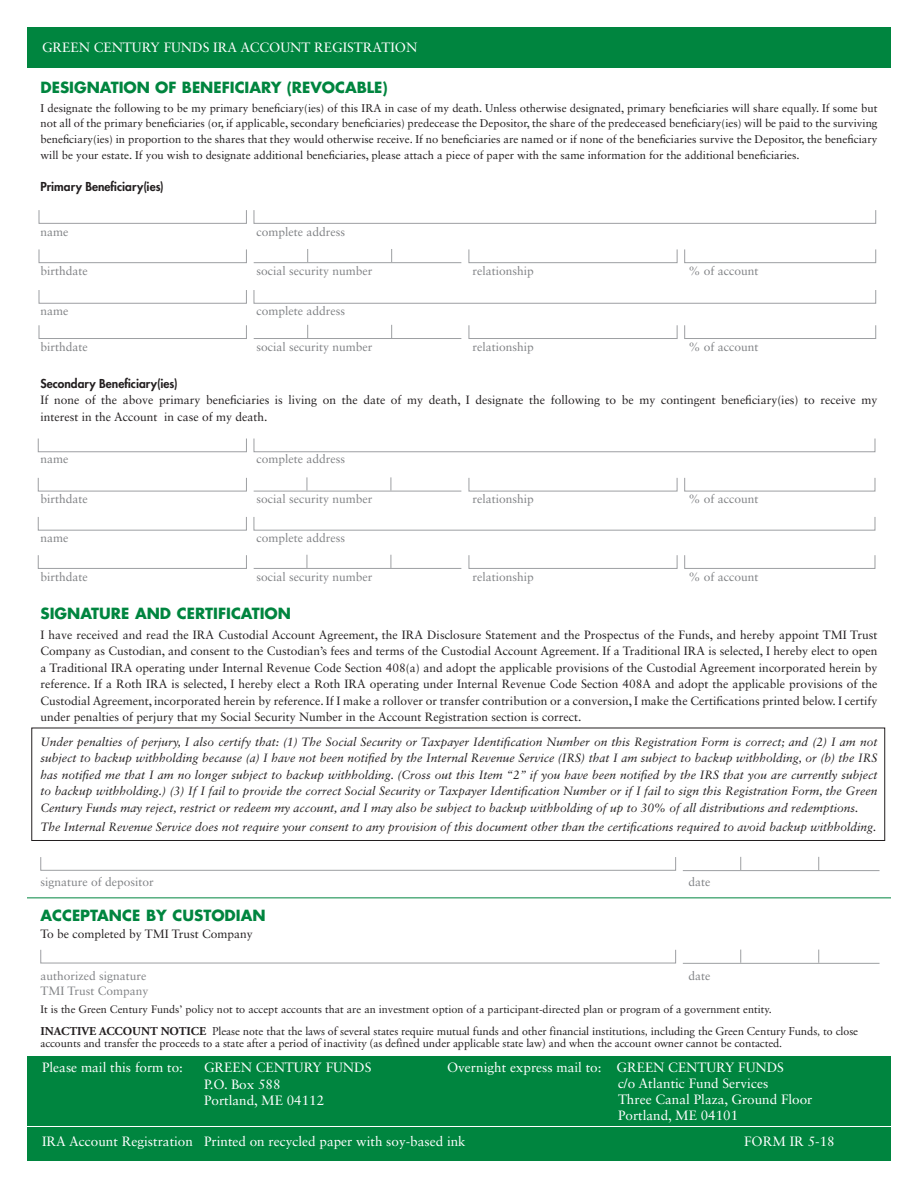
<style>
.page{position:relative;width:918px;height:1188px;background:#fff}
.page>*{position:absolute;margin:0;border:0;box-sizing:border-box;transform-origin:0 0}
.t1{font:700 15px "Futura Std";color:#00853f}
.t2{font:13.5px/15.8px "Sabon LT Std";color:#fff}
.t3{font:12px/16.5px "Sabon LT Std";color:#231f20}
.t4{font:italic 12px/16.5px "Sabon LT Std";color:#231f20;text-align:justify}
.t5{font:12px "Sabon LT Std";color:#808285}
.t6{font:12px/12px "Adobe Garamond Pro";color:#231f20}
.t7{font:800 12px "Futura Std";color:#231f20}
.t8{font:11.25px/15.5px "Sabon LT Std";color:#231f20;text-align:justify}
.t9{font:10.8px "Sabon LT Std";color:#231f20}
.s1{font-weight:700}
</style>
<div class="page">
<div style="left:27px;top:27px;width:864px;height:41px;background:#00853f"></div>
<div style="left:27px;top:1128px;width:864px;height:33px;background:#00853f"></div>
<hr style="left:683px;top:870px;width:197px;height:1px;background:#9d9fa2">
<svg style="left:740px;top:857px;width:1px;height:13px"></svg>
<svg style="left:818px;top:857px;width:1px;height:13px"></svg>
<div style="left:40px;top:857px;width:636px;height:14px;border:1px solid #9d9fa2"></div>
<hr style="left:683px;top:963px;width:197px;height:1px;background:#9d9fa2">
<svg style="left:740px;top:950px;width:1px;height:13px"></svg>
<svg style="left:818px;top:950px;width:1px;height:13px"></svg>
<div style="left:40px;top:950px;width:636px;height:13px;border:1px solid #9d9fa2"></div>
<hr style="left:27px;top:898px;width:864px;height:1px;background:#00853f">
<div style="left:31px;top:728px;width:854px;height:113px;border:1px solid #231f20"></div>
<div style="left:27px;top:1056px;width:864px;height:69px;background:#00853f"></div>
<div style="left:39px;top:210px;width:208px;height:14px;border:1px solid #9d9fa2"></div>
<div style="left:39px;top:249px;width:208px;height:14px;border:1px solid #9d9fa2"></div>
<div style="left:39px;top:290px;width:208px;height:14px;border:1px solid #9d9fa2"></div>
<div style="left:39px;top:325px;width:208px;height:14px;border:1px solid #9d9fa2"></div>
<div style="left:469px;top:249px;width:208px;height:14px;border:1px solid #9d9fa2"></div>
<div style="left:469px;top:325px;width:208px;height:14px;border:1px solid #9d9fa2"></div>
<div style="left:684px;top:325px;width:192px;height:14px;border:1px solid #9d9fa2"></div>
<div style="left:684px;top:249px;width:192px;height:14px;border:1px solid #9d9fa2"></div>
<div style="left:254px;top:210px;width:622px;height:14px;border:1px solid #9d9fa2"></div>
<div style="left:254px;top:290px;width:622px;height:14px;border:1px solid #9d9fa2"></div>
<hr style="left:254px;top:262px;width:207px;height:1px;background:#9d9fa2">
<svg style="left:307px;top:249px;width:1px;height:13px"></svg>
<svg style="left:391px;top:249px;width:1px;height:13px"></svg>
<hr style="left:254px;top:338px;width:207px;height:1px;background:#9d9fa2">
<svg style="left:307px;top:325px;width:1px;height:13px"></svg>
<svg style="left:391px;top:325px;width:1px;height:13px"></svg>
<div style="left:38px;top:438px;width:209px;height:14px;border:1px solid #9d9fa2"></div>
<div style="left:38px;top:478px;width:209px;height:13px;border:1px solid #9d9fa2"></div>
<div style="left:38px;top:555px;width:209px;height:14px;border:1px solid #9d9fa2"></div>
<div style="left:469px;top:478px;width:208px;height:13px;border:1px solid #9d9fa2"></div>
<div style="left:469px;top:555px;width:208px;height:14px;border:1px solid #9d9fa2"></div>
<div style="left:684px;top:555px;width:191px;height:14px;border:1px solid #9d9fa2"></div>
<div style="left:684px;top:478px;width:191px;height:13px;border:1px solid #9d9fa2"></div>
<div style="left:254px;top:438px;width:621px;height:14px;border:1px solid #9d9fa2"></div>
<hr style="left:254px;top:491px;width:207px;height:1px;background:#9d9fa2">
<svg style="left:307px;top:477px;width:1px;height:14px"></svg>
<svg style="left:391px;top:477px;width:1px;height:14px"></svg>
<hr style="left:254px;top:568px;width:207px;height:1px;background:#9d9fa2">
<svg style="left:307px;top:555px;width:1px;height:13px"></svg>
<svg style="left:391px;top:555px;width:1px;height:13px"></svg>
<p class="t2" style="left:42px;top:40px;width:377px">GREEN CENTURY FUNDS IRA ACCOUNT REGISTRATION</p>
<p class="t1" style="left:40px;top:78px;width:349px">DESIGNATION OF BENEFICIARY (REVOCABLE)</p>
<p class="t8" style="left:40px;top:100px;width:839px">I designate the following to be my primary beneficiary(ies) of this IRA in case of my death. Unless otherwise designated, primary beneficiaries will share equally. If some but not all of the primary beneficiaries (or, if applicable, secondary beneficiaries) predecease the Depositor, the share of the predeceased beneficiary(ies) will be paid to the surviving beneficiary(ies) in proportion to the shares that they would otherwise receive. If no beneficiaries are named or if none of the beneficiaries survive the Depositor, the beneficiary</p>
<p class="t8" style="left:40px;top:147px;width:761px">will be your estate. If you wish to designate additional beneficiaries, please attach a piece of paper with the same information for the additional beneficiaries.</p>
<p class="t7" style="left:40px;top:179px;width:125px">Primary Beneficiary(ies)</p>
<p class="t5" style="left:40px;top:224px;width:29px">name</p>
<p class="t5" style="left:256px;top:224px;width:90px">complete address</p>
<p class="t5" style="left:40px;top:264px;width:49px">birthdate</p>
<p class="t5" style="left:256px;top:264px;width:118px">social security number</p>
<p class="t5" style="left:472px;top:264px;width:63px">relationship</p>
<p class="t5" style="left:688px;top:264px;width:72px">% of account</p>
<p class="t5" style="left:40px;top:303px;width:29px">name</p>
<p class="t5" style="left:256px;top:303px;width:90px">complete address</p>
<p class="t5" style="left:40px;top:340px;width:49px">birthdate</p>
<p class="t5" style="left:256px;top:340px;width:118px">social security number</p>
<p class="t5" style="left:472px;top:340px;width:63px">relationship</p>
<p class="t5" style="left:688px;top:340px;width:72px">% of account</p>
<p class="t7" style="left:40px;top:376px;width:139px">Secondary Beneficiary(ies)</p>
<p class="t3" style="left:40px;top:392px;width:838px">If none of the above primary beneficiaries is living on the date of my death, I designate the following to be my contingent beneficiary(ies) to receive my interest in the Account in case of my death.</p>
<p class="t5" style="left:40px;top:452px;width:29px">name</p>
<p class="t5" style="left:256px;top:452px;width:90px">complete address</p>
<p class="t5" style="left:40px;top:491px;width:49px">birthdate</p>
<p class="t5" style="left:256px;top:491px;width:118px">social security number</p>
<p class="t5" style="left:472px;top:491px;width:63px">relationship</p>
<p class="t5" style="left:688px;top:491px;width:72px">% of account</p>
<p class="t5" style="left:40px;top:531px;width:29px">name</p>
<p class="t5" style="left:256px;top:531px;width:90px">complete address</p>
<p class="t5" style="left:40px;top:570px;width:49px">birthdate</p>
<p class="t5" style="left:256px;top:570px;width:118px">social security number</p>
<p class="t5" style="left:472px;top:570px;width:63px">relationship</p>
<p class="t5" style="left:688px;top:570px;width:72px">% of account</p>
<p class="t1" style="left:40px;top:604px;width:252px">SIGNATURE AND CERTIFICATION</p>
<p class="t3" style="left:40px;top:626px;width:839px;text-align:justify">I have received and read the IRA Custodial Account Agreement, the IRA Disclosure Statement and the Prospectus of the Funds, and hereby appoint TMI Trust Company as Custodian, and consent to the Custodian’s fees and terms of the Custodial Account Agreement. If a Traditional IRA is selected, I hereby elect to open a Traditional IRA operating under Internal Revenue Code Section 408(a) and adopt the applicable provisions of the Custodial Agreement incorporated herein by reference. If a Roth IRA is selected, I hereby elect a Roth IRA operating under Internal Revenue Code Section 408A and adopt the applicable provisions of the Custodial Agreement, incorporated herein by reference. If I make a rollover or transfer contribution or a conversion, I make the Certifications printed below. I certify under penalties of perjury that my Social Security Number in the Account Registration section is correct.</p>
<p class="t4" style="left:40px;top:733px;width:839px">Under penalties of perjury, I also certify that: (1) The Social Security or Taxpayer Identification Number on this Registration Form is correct; and (2) I am not subject to backup withholding because (a) I have not been notified by the Internal Revenue Service (IRS) that I am subject to backup withholding, or (b) the IRS has notified me that I am no longer subject to backup withholding. (Cross out this Item “2” if you have been notified by the IRS that you are currently subject to backup withholding.) (3) If I fail to provide the correct Social Security or Taxpayer Identification Number or if I fail to sign this Registration Form, the Green Century Funds may reject, restrict or redeem my account, and I may also be subject to backup withholding of up to 30% of all distributions and redemptions.</p>
<p class="t4" style="left:40px;top:819px;width:838px">The Internal Revenue Service does not require your consent to any provision of this document other than the certifications required to avoid backup withholding.</p>
<p class="t5" style="left:40px;top:875px;width:115px">signature of depositor</p>
<p class="t5" style="left:689px;top:875px;width:23px">date</p>
<p class="t1" style="left:40px;top:905px;width:227px">ACCEPTANCE BY CUSTODIAN</p>
<p class="t3" style="left:40px;top:925px;width:214px">To be completed by TMI Trust Company</p>
<p class="t5" style="left:40px;top:969px;width:108px">authorized signature</p>
<p class="t5" style="left:689px;top:969px;width:23px">date</p>
<p class="t5" style="left:40px;top:983px;width:110px">TMI Trust Company</p>
<p class="t9" style="left:40px;top:1003px;width:733px">It is the Green Century Funds’ policy not to accept accounts that are an investment option of a participant-directed plan or program of a government entity.</p>
<p class="t6" style="left:40px;top:1026px;width:819px"><span class="s1">INACTIVE ACCOUNT NOTICE</span> Please note that the laws of several states require mutual funds and other financial institutions, including the Green Century Funds, to close accounts and transfer the proceeds to a state after a period of inactivity (as defined under applicable state law) and when the account owner cannot be contacted.</p>
<p class="t2" style="left:42px;top:1060px;width:142px">Please mail this form to:</p>
<p class="t2" style="left:204px;top:1059px;width:169px;line-height:16.5px">GREEN CENTURY FUNDS<br>P.O. Box 588<br>Portland, ME 04112</p>
<p class="t2" style="left:618px;top:1060px;width:196px;text-indent:-171px">Overnight express mail to: GREEN CENTURY FUNDS<br>c/o Atlantic Fund Services<br>Three Canal Plaza, Ground Floor<br>Portland, ME 04101</p>
<p class="t2" style="left:42px;top:1133px;width:425px">IRA Account Registration Printed on recycled paper with soy-based ink</p>
<p class="t2" style="left:744px;top:1133px;width:92px">FORM IR 5-18</p>
</div>
